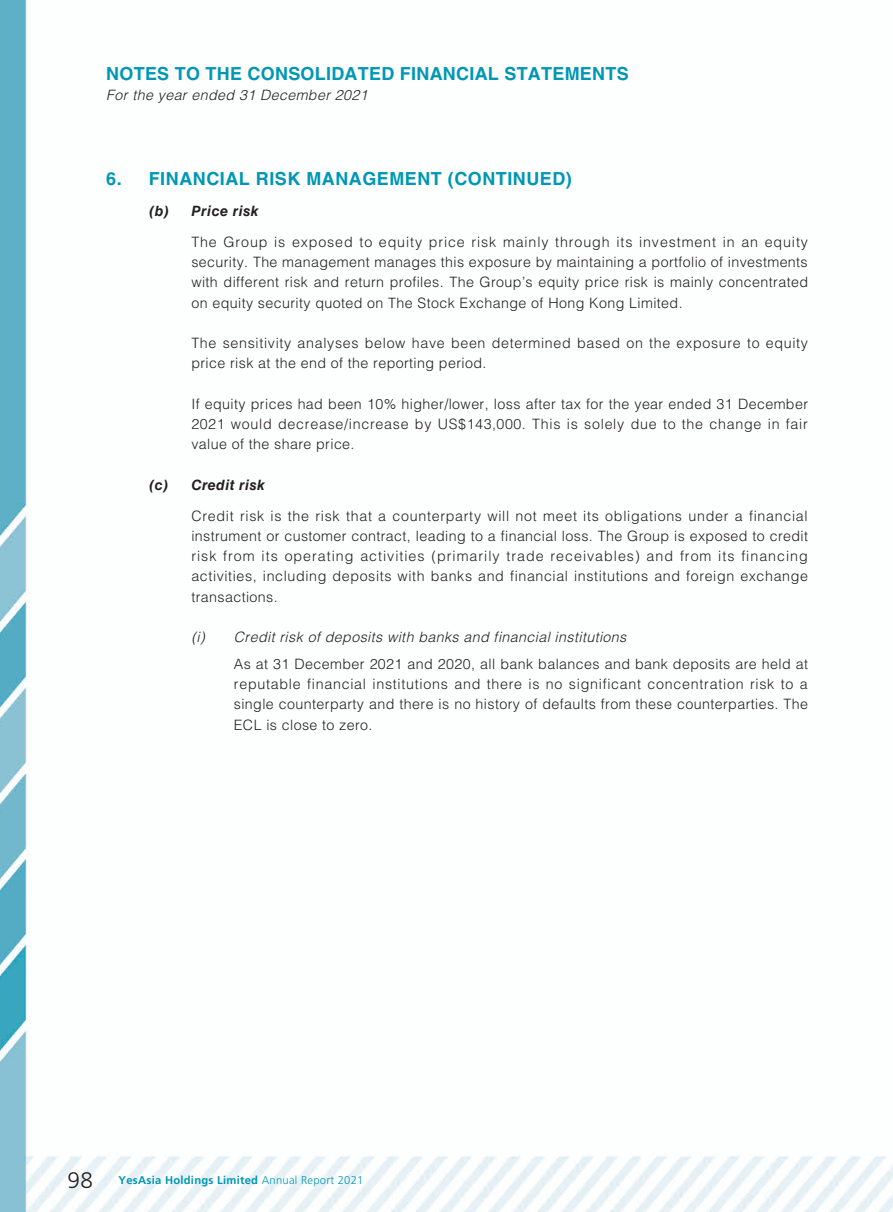
<style>
.page{position:relative;width:893px;height:1212px;background:#fff}
.page>*{position:absolute;margin:0;border:0;box-sizing:border-box;transform-origin:0 0}
.t1{font:700 18px "Helvetica LT Std";letter-spacing:.015em;color:#0097b4}
.t2{font:300 14.25px/20.2px "Helvetica LT Std";letter-spacing:.03em;color:#231f20;text-align:justify}
.t3{font:300 14.25px/20.2px "Helvetica LT Std";letter-spacing:.05em;color:#231f20}
.t4{font:italic 300 14.25px "Helvetica LT Std";letter-spacing:.03em;color:#231f20}
.t5{font:italic 700 14.25px "Helvetica LT Std";letter-spacing:.03em;color:#231f20}
.t6{font:700 11.25px "Frutiger LT Std";letter-spacing:.02em;color:#0097b4}
.s1{font-weight:300;font-size:22.5px;color:#231f20}
.s2{font-weight:300}
</style>
<div class="page">
<img style="left:0;top:0;width:893px;height:1212px">
<p class="t1" style="left:106px;top:63px;width:524px">NOTES TO THE CONSOLIDATED FINANCIAL STATEMENTS</p>
<p class="t4" style="left:106px;top:86px;width:263px">For the year ended 31 December 2021</p>
<p class="t1" style="left:106px;top:168px;width:467px">6. FINANCIAL RISK MANAGEMENT (CONTINUED)</p>
<p class="t5" style="left:149px;top:202px;width:111px">(b) Price risk</p>
<p class="t2" style="left:191px;top:231px;width:618px">The Group is exposed to equity price risk mainly through its investment in an equity security. The management manages this exposure by maintaining a portfolio of investments with different risk and return profiles. The Group’s equity price risk is mainly concentrated on equity security quoted on The Stock Exchange of Hong Kong Limited.</p>
<p class="t3" style="left:191px;top:333px;width:618px">The sensitivity analyses below have been determined based on the exposure to equity price risk at the end of the reporting period.</p>
<p class="t2" style="left:191px;top:393px;width:618px">If equity prices had been 10% higher/lower, loss after tax for the year ended 31 December 2021 would decrease/increase by US$143,000. This is solely due to the change in fair value of the share price.</p>
<p class="t5" style="left:149px;top:476px;width:118px">(c) Credit risk</p>
<p class="t2" style="left:191px;top:505px;width:618px">Credit risk is the risk that a counterparty will not meet its obligations under a financial instrument or customer contract, leading to a financial loss. The Group is exposed to credit risk from its operating activities (primarily trade receivables) and from its financing activities, including deposits with banks and financial institutions and foreign exchange transactions.</p>
<p class="t4" style="left:191px;top:628px;width:436px">(i) Credit risk of deposits with banks and financial institutions</p>
<p class="t2" style="left:234px;top:653px;width:576px">As at 31 December 2021 and 2020, all bank balances and bank deposits are held at reputable financial institutions and there is no significant concentration risk to a single counterparty and there is no history of defaults from these counterparties. The ECL is close to zero.</p>
<p class="t6" style="left:67px;top:1173px;width:298px"><span class="s1">98</span> YesAsia Holdings Limited <span class="s2">Annual Report 2021</span></p>
</div>
